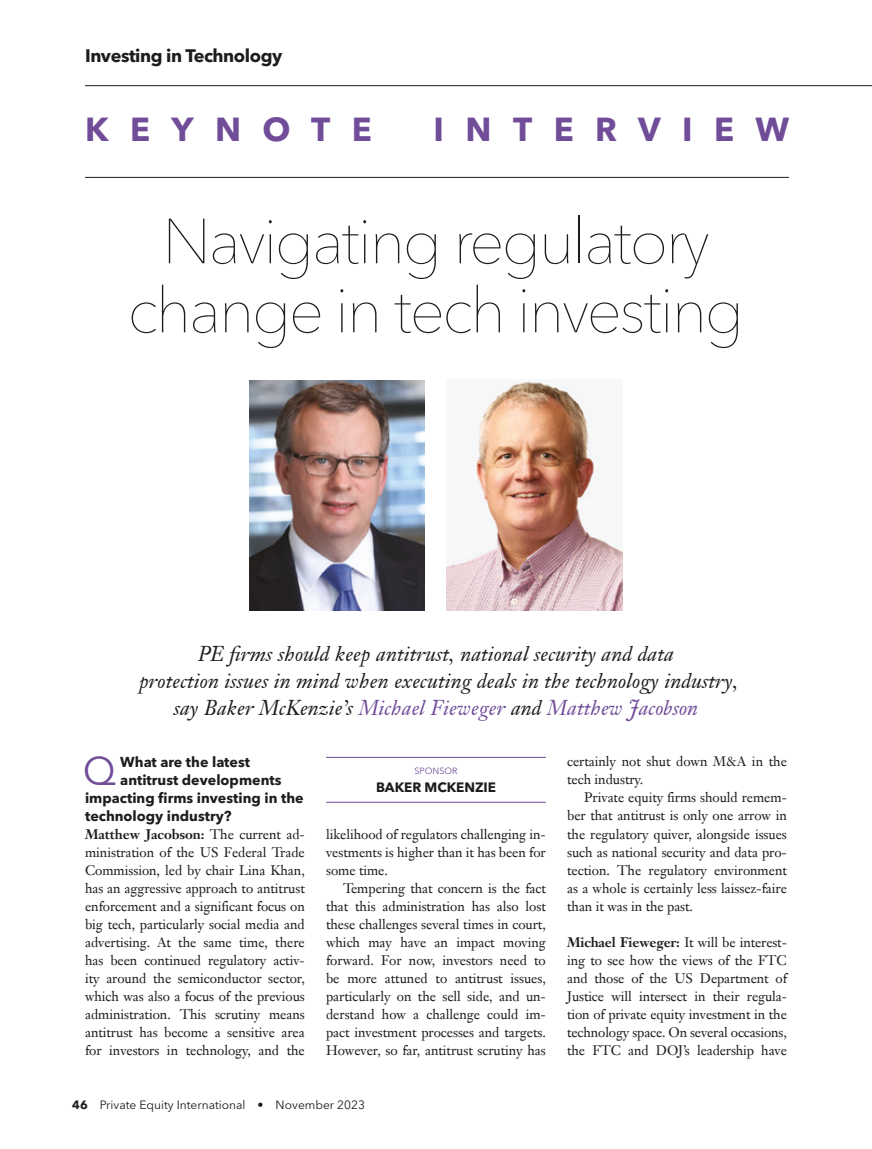
<style>
.page{position:relative;width:872px;height:1149px;background:#fff}
.page>*{position:absolute;margin:0;border:0;box-sizing:border-box;transform-origin:0 0}
.t1{font:200 63px/69px "Avenir Next LT Pro";letter-spacing:-.04em;color:#1d1d1b;text-align:center}
.t2{font:39.6px "Avenir Next LT Pro";color:#704c99}
.t3{font:700 33px "Avenir Next LT Pro";letter-spacing:.65em;color:#704c99}
.t4{font:italic 21px/27px "Janson Text LT Pro";letter-spacing:.005em;color:#1d1d1b;text-align:center}
.t5{font:700 18px "Avenir Next LT Pro";letter-spacing:-.025em;color:#1d1d1b}
.t6{font:700 14.25px "Avenir Next LT Pro";color:#1d1d1b}
.t7{font:13.5px/18px "Janson Text LT Pro";letter-spacing:-.005em;color:#1d1d1b;text-align:justify}
.t8{font:700 13.5px "Avenir Next LT Pro";letter-spacing:-.005em;color:#1d1d1b}
.t9{font:12px "Avenir Next LT Pro";color:#1d1d1b}
.t10{font:9px "Avenir Next LT Pro";color:#704c99}
.s1{color:#704c99}
.s2{font-weight:700}
</style>
<div class="page">
<hr style="left:85px;top:177px;width:704px;height:1px;background:#1d1d1b">
<hr style="left:85px;top:85px;width:787px;height:1px;background:#1d1d1b">
<hr style="left:326px;top:756px;width:220px;height:1px;background:#704c99">
<hr style="left:326px;top:801px;width:220px;height:1px;background:#704c99">
<img style="left:249px;top:380px;width:176px;height:230px">
<img style="left:447px;top:379px;width:175px;height:230px">
<h3 class="t5" style="left:85px;top:45px;width:199px">Investing in Technology</h3>
<h3 class="t3" style="left:85px;top:110px;width:288px">KEYNOTE</h3>
<h3 class="t3" style="left:433px;top:110px;width:357px">INTERVIEW</h3>
<h1 class="t1" style="left:128px;top:207px;width:618px">Navigating regulatory change in tech investing</h1>
<h3 class="t4" style="left:139px;top:640px;width:600px">PE firms should keep antitrust, national security and data<br>protection issues in mind when executing deals in the technology industry, say Baker McKenzie’s <span class="s1">Michael Fieweger</span> and <span class="s1">Matthew Jacobson</span></h3>
<h2 class="t2" style="left:83px;top:746px;width:35px">Q</h2>
<p class="t6" style="left:120px;top:752px;width:131px">What are the latest</p>
<p class="t10" style="left:414px;top:765px;width:44px">SPONSOR</p>
<p class="t8" style="left:376px;top:778px;width:121px">BAKER MCKENZIE</p>
<p class="t6" style="left:120px;top:770px;width:163px">antitrust developments</p>
<p class="t6" style="left:85px;top:788px;width:220px">impacting firms investing in the</p>
<p class="t6" style="left:85px;top:806px;width:148px">technology industry?</p>
<p class="t7" style="left:85px;top:824px;width:221px"><span class="s2">Matthew Jacobson:</span> The current ad&shy;ministration of the US Federal Trade Commission, led by chair Lina Khan, has an aggressive approach to antitrust enforcement and a significant focus on big tech, particularly social media and advertising. At the same time, there has been continued regulatory activ&shy;ity around the semiconductor sector, which was also a focus of the previous administration. This scrutiny means antitrust has become a sensitive area for investors in technology, and the</p>
<p class="t7" style="left:326px;top:824px;width:221px">likelihood of regulators challenging in&shy;vestments is higher than it has been for some time.</p>
<p class="t7" style="left:326px;top:878px;width:221px;text-indent:17px">Tempering that concern is the fact that this administration has also lost these challenges several times in court, which may have an impact moving forward. For now, investors need to be more attuned to antitrust issues, particularly on the sell side, and un&shy;derstand how a challenge could im&shy;pact investment processes and targets.<br>However, so far, antitrust scrutiny has</p>
<p class="t9" style="left:72px;top:1097px;width:294px"><span class="s2">46</span> Private Equity International • November 2023</p>
<p class="t7" style="left:567px;top:752px;width:221px">certainly not shut down M&amp;A in the tech industry.</p>
<p class="t7" style="left:567px;top:788px;width:221px;text-indent:17px">Private equity firms should remem&shy;ber that antitrust is only one arrow in the regulatory quiver, alongside issues such as national security and data pro&shy;tection. The regulatory environment as a whole is certainly less laissez-faire than it was in the past.</p>
<p class="t7" style="left:567px;top:932px;width:221px"><span class="s2">Michael Fieweger:</span> It will be interest&shy;ing to see how the views of the FTC and those of the US Department of Justice will intersect in their regula&shy;tion of private equity investment in the technology space. On several occasions, the FTC and DOJ’s leadership have</p>
</div>
